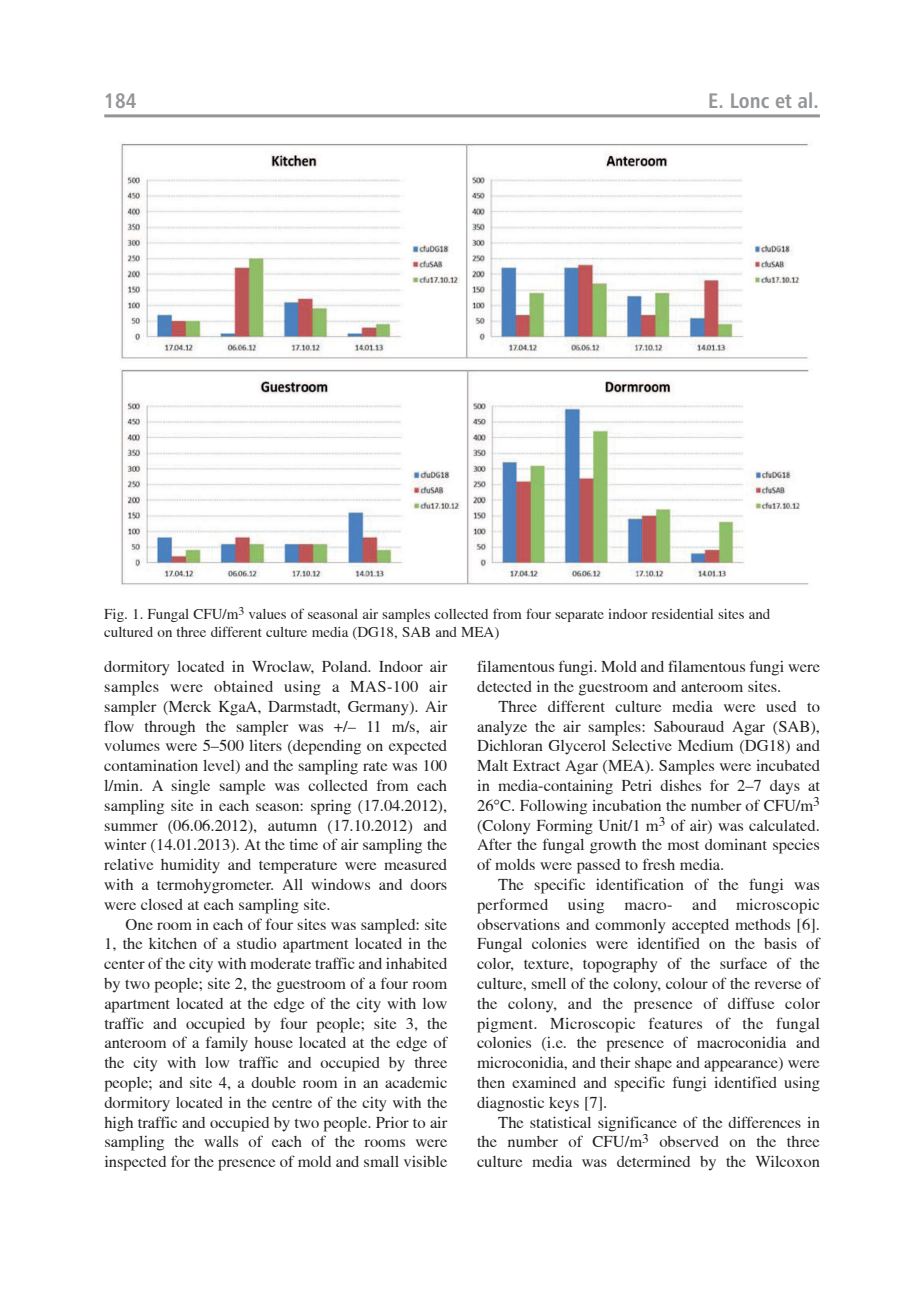
<style>
.page{position:relative;width:920px;height:1290px;background:#fff}
.page>*{position:absolute;margin:0;border:0;box-sizing:border-box;transform-origin:0 0}
.t1{font:21px "Humnst 777 Cn PL Bold A";color:#939598}
.t2{font:16.5px/19.8px "Toronto";color:#231f20;text-align:justify}
.t3{font:15px/18px "Toronto";color:#231f20}
.s1{font-family:"Times New Roman"}
</style>
<div class="page">
<hr style="left:104px;top:114px;width:716px;height:3px;background:#939598">
<img style="left:119px;top:141px;width:694px;height:444px">
<p class="t1" style="left:104px;top:88px;width:34px">184</p>
<p class="t1" style="left:708px;top:88px;width:112px">E. Lonc et al.</p>
<p class="t3" style="left:104px;top:604px;width:668px">Fig. 1. Fungal CFU/m<sup>3</sup> values of seasonal air samples collected from four separate indoor residential sites and cultured on three different culture media (DG18, SAB and MEA)</p>
<p class="t2" style="left:104px;top:657px;width:344px">dormitory located in Wroclaw, Poland. Indoor air samples were obtained using a MAS-100 air sampler (Merck KgaA, Darmstadt, Germany). Air flow through the sampler was +/– 11 m/s, air volumes were 5–500 liters (depending on expected contamination level) and the sampling rate was 100 l/min. A single sample was collected from each sampling site in each season: spring (17.04.2012), summer (06.06.2012), autumn (17.10.2012) and winter (14.01.2013). At the time of air sampling the relative humidity and temperature were measured with a termohygrometer. All windows and doors were closed at each sampling site.</p>
<p class="t2" style="left:104px;top:914px;width:345px;text-indent:21px">One room in each of four sites was sampled: site 1, the kitchen of a studio apartment located in the center of the city with moderate traffic and inhabited by two people; site 2, the guestroom of a four room apartment located at the edge of the city with low traffic and occupied by four people; site 3, the anteroom of a family house located at the edge of the city with low traffic and occupied by three people; and site 4, a double room in an academic dormitory located in the centre of the city with the high traffic and occupied by two people. Prior to air sampling the walls of each of the rooms were inspected for the presence of mold and small visible</p>
<p class="t2" style="left:477px;top:657px;width:344px">filamentous fungi. Mold and filamentous fungi were detected in the guestroom and anteroom sites.</p>
<p class="t2" style="left:477px;top:696px;width:345px;text-indent:21px">Three different culture media were used to analyze the air samples: Sabouraud Agar (SAB), Dichloran Glycerol Selective Medium (DG18) and Malt Extract Agar (MEA). Samples were incubated in media-containing Petri dishes for 2–7 days at 26<span class="s1">°</span>C. Following incubation the number of CFU/m<sup>3 </sup>(Colony Forming Unit/1 m<sup>3</sup> of air) was calculated.<br>After the fungal growth the most dominant species of molds were passed to fresh media.</p>
<p class="t2" style="left:477px;top:874px;width:344px;text-indent:21px">The specific identification of the fungi was performed using macro- and microscopic observations and commonly accepted methods [6].<br>Fungal colonies were identified on the basis of color, texture, topography of the surface of the culture, smell of the colony, colour of the reverse of the colony, and the presence of diffuse color pigment. Microscopic features of the fungal colonies (i.e. the presence of macroconidia and microconidia, and their shape and appearance) were then examined and specific fungi identified using diagnostic keys [7].</p>
<p class="t2" style="left:477px;top:1112px;width:344px;text-indent:21px">The statistical significance of the differences in the number of CFU/m<sup>3</sup> observed on the three culture media was determined by the Wilcoxon</p>
</div>
